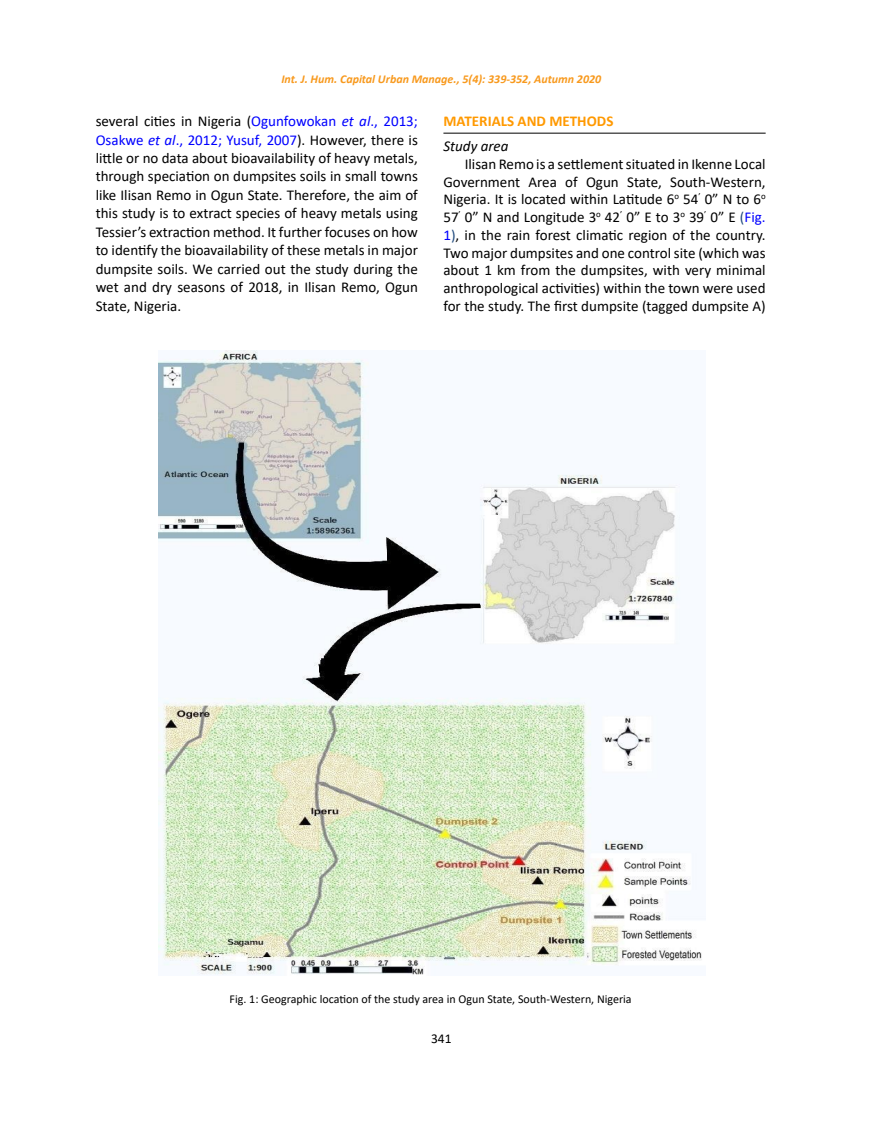
<style>
.page{position:relative;width:872px;height:1127px;background:#fff}
.page>*{position:absolute;margin:0;border:0;box-sizing:border-box;transform-origin:0 0}
.t1{font:15px/18.5px "Calibri";color:#000;text-align:justify}
.t2{font:700 15px "Calibri";color:#f90}
.t3{font:italic 15px "Calibri";color:#000}
.t4{font:13.5px "Calibri";color:#000}
.t5{font:12px "Calibri";color:#000}
.t6{font:italic 700 12px "Calibri";color:#f8991d}
.t7{font:11.85px "Calibri";color:#000}
.s1{color:#00f}
.s2{font-style:italic;color:#00f}
.s3{color:#1f497d}
</style>
<div class="page">
<hr style="left:443px;top:133px;width:322px;height:1px;background:#000">
<img style="left:158px;top:350px;width:544px;height:625px">
<p class="t6" style="left:281px;top:70px;width:321px">Int. J. Hum. Capital Urban Manage., 5(4): 339-352, Autumn 2020</p>
<p class="t1" style="left:96px;top:111px;width:324px">several cities in Nigeria (<span class="s1">Ogunfowokan</span> <span class="s2">et al</span><span class="s1">., 2013; Osakwe</span> <span class="s2">et al</span><span class="s1">., 2012; Yusuf, 2007</span>). However, there is little or no data about bioavailability of heavy metals, through speciation on dumpsites soils in small towns like Ilisan Remo in Ogun State. Therefore, the aim of this study is to extract species of heavy metals using Tessier’s extraction method. It further focuses on how to identify the bioavailability of these metals in major dumpsite soils. We carried out the study during the wet and dry seasons of 2018, in Ilisan Remo, Ogun State, Nigeria.</p>
<p class="t2" style="left:443px;top:110px;width:171px">MATERIALS AND METHODS</p>
<p class="t3" style="left:443px;top:136px;width:67px">Study area</p>
<p class="t1" style="left:443px;top:155px;width:324px;line-height:17.7px;text-indent:21px">Ilisan Remo is a settlement situated in Ikenne Local Government Area of Ogun State, South-Western, Nigeria. It is located within Latitude 6<sup>o</sup> 54<sup>’</sup> 0” N to 6<sup>o </sup>57<sup>’</sup> 0” N and Longitude 3<sup>o</sup> 42<sup>’</sup> 0” E to 3<sup>o</sup> 39<sup>’</sup> 0” E <span class="s3">(</span><span class="s1">Fig.<br>1</span><span class="s3">)</span>, in the rain forest climatic region of the country.<br>Two major dumpsites and one control site (which was about 1 km from the dumpsites, with very minimal anthropological activities) within the town were used for the study. The first dumpsite (tagged dumpsite A)</p>
<p class="t7" style="left:235px;top:990px;width:398px">Fig. 1: Geographic location of the study area in Ogun State, South-Western, Nigeria</p>
<p class="t5" style="left:230px;top:990px;width:403px">Fig. 1: Geographic location of the study area in Ogun State, South-Western, Nigeria</p>
<p class="t4" style="left:431px;top:1029px;width:22px">341</p>
</div>
